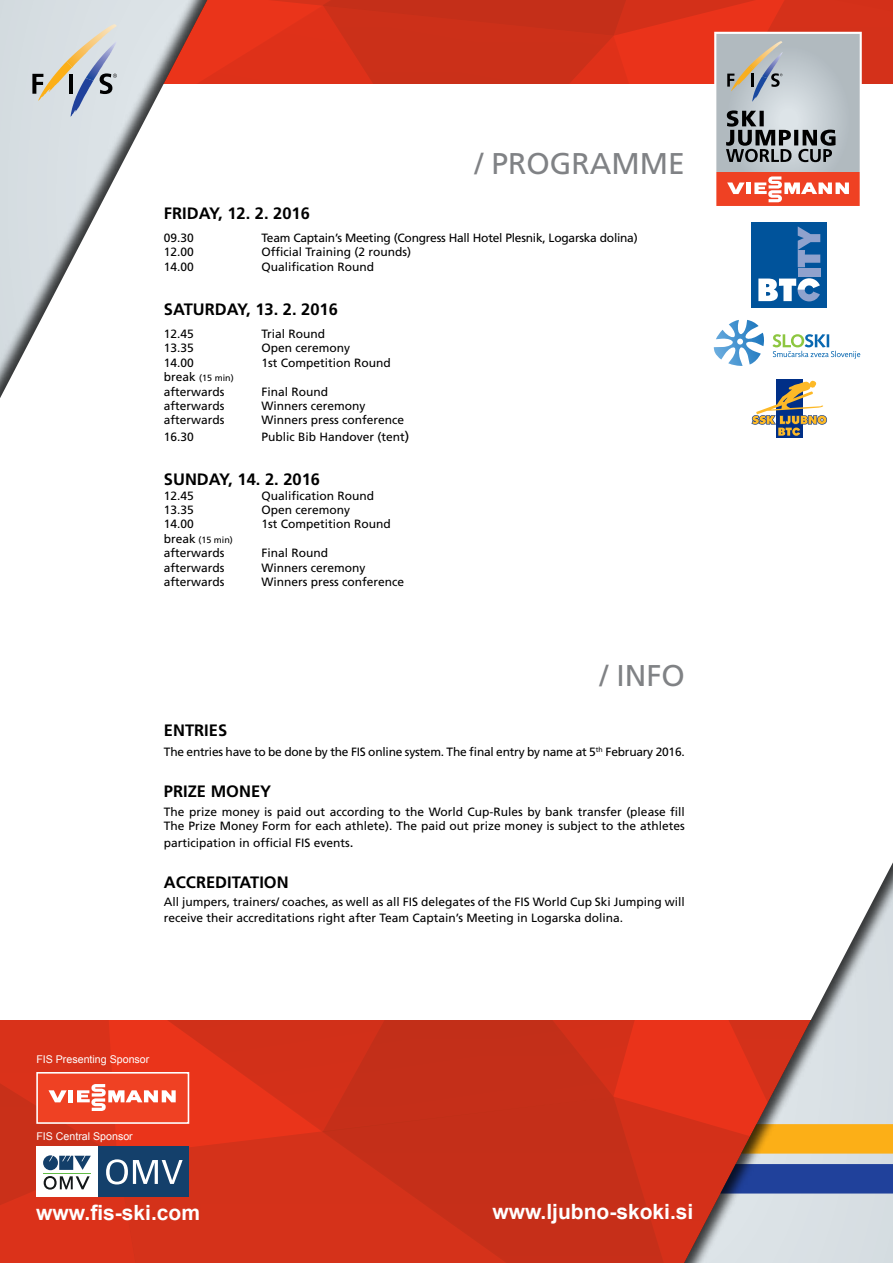
<style>
.page{position:relative;width:893px;height:1263px;background:#fff}
.page>*{position:absolute;margin:0;border:0;box-sizing:border-box;transform-origin:0 0}
.t1{font:30px "Frutiger CE";color:#808285}
.t2{font:700 21px "Arial";color:#fff}
.t3{font:700 16.5px "Frutiger CE";color:#000}
.t4{font:12px/14.4px "Frutiger CE";color:#000}
.t5{font:12px "Frutiger CE";letter-spacing:-.02em;color:#000}
.t6{font:10.65px "Arial";color:#fff}
.t7{font:9px "Frutiger CE";color:#000}
.s1{font-size:12px}
.s2{font-size:13.5px}
</style>
<div class="page">
<div style="left:190px;top:1132px;width:133px;height:131px;background:#d4321a"></div>
<svg style="left:323px;top:1020px;width:350px;height:243px;background:#ca2f19"></svg>
<svg style="left:190px;top:1020px;width:479px;height:112px;background:#cf3019"></svg>
<div style="left:673px;top:835px;width:220px;height:428px;background:#000;opacity:.75"></div>
<svg style="left:0;top:1020px;width:190px;height:243px;background:#cc4a3a"></svg>
<svg style="left:0;top:0;width:893px;height:366px"></svg>
<div style="left:776px;top:379px;width:27px;height:59px;background:#002f87"></div>
<svg style="left:751px;top:381px;width:76px;height:55px"></svg>
<h1 class="t1" style="left:475px;top:146px;width:212px">/ PROGRAMME</h1>
<h3 class="t3" style="left:164px;top:203px;width:148px">FRIDAY, 12. 2. 2016</h3>
<p class="t4" style="left:164px;top:230px;width:32px">09.30</p>
<p class="t5" style="left:261px;top:231px;width:378px">Team Captain’s Meeting (Congress Hall Hotel Plesnik, Logarska dolina)</p>
<p class="t4" style="left:164px;top:245px;width:32px">12.00</p>
<p class="t4" style="left:261px;top:245px;width:151px">Official Training (2 rounds)</p>
<p class="t4" style="left:164px;top:259px;width:32px">14.00</p>
<p class="t4" style="left:261px;top:259px;width:114px">Qualification Round</p>
<h3 class="t3" style="left:164px;top:299px;width:176px">SATURDAY, 13. 2. 2016</h3>
<p class="t4" style="left:164px;top:327px;width:32px">12.45</p>
<p class="t4" style="left:261px;top:327px;width:65px">Trial Round</p>
<p class="t4" style="left:164px;top:341px;width:32px">13.35</p>
<p class="t4" style="left:261px;top:341px;width:90px">Open ceremony</p>
<p class="t4" style="left:164px;top:355px;width:32px">14.00</p>
<p class="t4" style="left:261px;top:355px;width:131px">1st Competition Round</p>
<p class="t7" style="left:164px;top:373px;width:71px"><span class="s1">break</span> (15 min)</p>
<p class="t4" style="left:164px;top:384px;width:62px">afterwards</p>
<p class="t4" style="left:261px;top:384px;width:68px">Final Round</p>
<p class="t4" style="left:164px;top:399px;width:62px">afterwards</p>
<p class="t4" style="left:261px;top:399px;width:106px">Winners ceremony</p>
<p class="t4" style="left:164px;top:413px;width:62px">afterwards</p>
<p class="t4" style="left:261px;top:413px;width:144px">Winners press conference</p>
<p class="t4" style="left:164px;top:429px;width:32px">16.30</p>
<p class="t4" style="left:261px;top:429px;width:149px">Public Bib Handover (tent<span class="s2">)</span></p>
<h3 class="t3" style="left:164px;top:469px;width:158px">SUNDAY, 14. 2. 2016</h3>
<p class="t4" style="left:164px;top:488px;width:32px">12.45</p>
<p class="t4" style="left:261px;top:488px;width:114px">Qualification Round</p>
<p class="t4" style="left:164px;top:502px;width:32px">13.35</p>
<p class="t4" style="left:261px;top:502px;width:90px">Open ceremony</p>
<p class="t4" style="left:164px;top:517px;width:32px">14.00</p>
<p class="t4" style="left:261px;top:517px;width:131px">1st Competition Round</p>
<p class="t7" style="left:164px;top:534px;width:71px"><span class="s1">break</span> (15 min)</p>
<p class="t4" style="left:164px;top:546px;width:62px">afterwards</p>
<p class="t4" style="left:261px;top:546px;width:68px">Final Round</p>
<p class="t4" style="left:164px;top:560px;width:62px">afterwards</p>
<p class="t4" style="left:261px;top:560px;width:106px">Winners ceremony</p>
<p class="t4" style="left:164px;top:574px;width:62px">afterwards</p>
<p class="t4" style="left:261px;top:574px;width:144px">Winners press conference</p>
<h1 class="t1" style="left:600px;top:658px;width:87px">/ INFO</h1>
<h3 class="t3" style="left:164px;top:720px;width:10px">ENTRIES</h3>
<p class="t5" style="left:164px;top:745px;width:522px">The entries have to be done by the FIS online system. The final entry by name at 5<sup>th</sup> February 2016.</p>
<h3 class="t3" style="left:164px;top:782px;width:10px">PRIZE</h3>
<h3 class="t3" style="left:211px;top:782px;width:40px">MONEY</h3>
<p class="t4" style="left:164px;top:804px;width:522px">The prize money is paid out according to the World Cup-Rules by bank transfer (please fill<br>The Prize Money Form for each athlete). The paid out prize money is subject to the athletes</p>
<p class="t4" style="left:164px;top:835px;width:191px">participation in official FIS events<span class="s2">.</span></p>
<h3 class="t3" style="left:164px;top:872px;width:42px">ACCREDITATI</h3>
<h3 class="t3" style="left:264px;top:872px;width:24px">ON</h3>
<p class="t4" style="left:164px;top:894px;width:522px;line-height:16.2px">All jumpers, trainers/ coaches, as well as all FIS delegates of the FIS World Cup Ski Jumping will receive their accreditations right after Team Captain’s Meeting in Logarska dolina.</p>
<p class="t6" style="left:36px;top:1052px;width:115px">FIS Presenting Sponsor</p>
<p class="t6" style="left:36px;top:1130px;width:98px">FIS Central Sponsor</p>
<h2 class="t2" style="left:36px;top:1198px;width:165px">www.fis-ski.com</h2>
<h2 class="t2" style="left:492px;top:1198px;width:203px">www.ljubno-skoki.si</h2>
</div>
